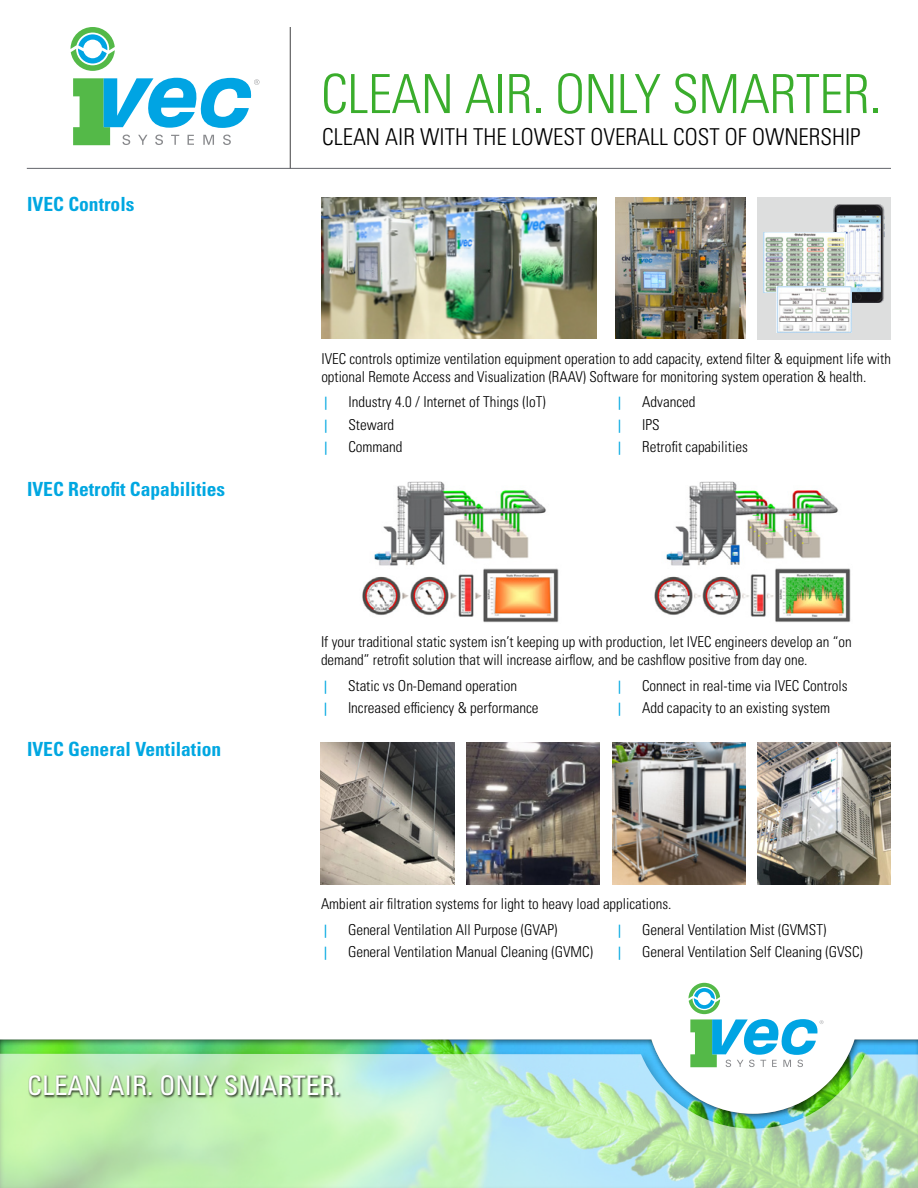
<style>
.page{position:relative;width:918px;height:1188px;background:#fff}
.page>*{position:absolute;margin:0;border:0;box-sizing:border-box;transform-origin:0 0}
.t1{font:300 condensed 54px "Univers LT Pro";letter-spacing:-.01em;color:#3aad2c}
.t2{font:condensed 27px "Univers LT Pro";color:#fff}
.t3{font:300 condensed 23.25px "Univers LT Pro";color:#000}
.t4{font:700 condensed 19.5px "Univers LT Pro";color:#00a7e1}
.t5{font:300 condensed 15px/22.5px "Univers LT Pro";color:#000}
.s1{font-family:"Andale Mono";font-weight:400;font-stretch:normal;color:#00a7e1}
</style>
<div class="page">
<div style="left:0;top:1030px;width:918px;height:158px;background:#000;opacity:.75"></div>
<div style="left:0;top:1049px;width:918px;height:139px;background:#000;opacity:.45"></div>
<svg style="left:0;top:1054px;width:918px;height:134px;background:#beeac0"></svg>
<svg style="left:688px;top:983px;width:136px;height:84px"></svg>
<div style="left:28px;top:1074px;width:314px;height:25px;background:#000;opacity:.75"></div>
<svg style="left:71px;top:27px;width:44px;height:44px"></svg>
<svg style="left:73px;top:77px;width:187px;height:68px"></svg>
<hr style="left:290px;top:27px;width:1px;height:142px;background:#414042">
<hr style="left:27px;top:168px;width:864px;height:1px;background:#63656b">
<img style="left:321px;top:197px;width:276px;height:142px">
<img style="left:615px;top:197px;width:130px;height:142px">
<div style="left:758px;top:197px;width:133px;height:143px;background:#dddede"></div>
<img style="left:833px;top:205px;width:52px;height:97px">
<img style="left:838px;top:219px;width:41px;height:4px">
<img style="left:764px;top:233px;width:82px;height:60px">
<img style="left:777px;top:287px;width:74px;height:45px">
<img style="left:362px;top:482px;width:197px;height:141px">
<img style="left:654px;top:482px;width:197px;height:140px">
<img style="left:466px;top:742px;width:134px;height:143px">
<img style="left:321px;top:742px;width:133px;height:143px">
<img style="left:758px;top:742px;width:133px;height:143px">
<img style="left:612px;top:742px;width:133px;height:143px">
<h3 class="t4" style="left:27px;top:192px;width:109px">IVEC Controls</h3>
<h3 class="t4" style="left:27px;top:477px;width:200px">IVEC Retrofit Capabilities</h3>
<h3 class="t4" style="left:27px;top:737px;width:196px">IVEC General Ventilation</h3>
<h1 class="t1" style="left:321px;top:57px;width:562px">CLEAN AIR. ONLY SMARTER.</h1>
<h3 class="t3" style="left:322px;top:121px;width:540px">CLEAN AIR WITH THE LOWEST OVERALL COST OF OWNERSHIP</h3>
<p class="t5" style="left:321px;top:349px;width:571px;line-height:18px">IVEC controls optimize ventilation equipment operation to add capacity, extend filter &amp; equipment life with optional Remote Access and Visualization (RAAV) Software for monitoring system operation &amp; health.</p>
<p class="t5" style="left:321px;top:390px;width:226px"><span class="s1">|</span> Industry 4.0 / Internet of Things (IoT) <span class="s1">|</span> Steward<br><span class="s1">|</span> Command</p>
<p class="t5" style="left:615px;top:390px;width:134px"><span class="s1">|</span> Advanced<br><span class="s1">|</span> IPS<br><span class="s1">|</span> Retrofit capabilities</p>
<p class="t5" style="left:321px;top:632px;width:532px;line-height:18px">If your traditional static system isn’t keeping up with production, let IVEC engineers develop an “on demand” retrofit solution that will increase airflow, and be cashflow positive from day one.</p>
<p class="t5" style="left:321px;top:673px;width:219px"><span class="s1">|</span> Static vs On-Demand operation<br><span class="s1">|</span> Increased efficiency &amp; performance</p>
<p class="t5" style="left:615px;top:673px;width:234px"><span class="s1">|</span> Connect in real-time via IVEC Controls <span class="s1">|</span> Add capacity to an existing system</p>
<p class="t5" style="left:321px;top:890px;width:352px;line-height:25.7px">Ambient air filtration systems for light to heavy load applications. <span class="s1">|</span> General Ventilation All Purpose (GVAP)</p>
<p class="t5" style="left:321px;top:940px;width:274px"><span class="s1">|</span> General Ventilation Manual Cleaning (GVMC)</p>
<p class="t5" style="left:615px;top:917px;width:249px"><span class="s1">|</span> General Ventilation Mist (GVMST)<br><span class="s1">|</span> General Ventilation Self Cleaning (GVSC)</p>
<h2 class="t2" style="left:27px;top:1069px;width:315px">CLEAN AIR. ONLY SMARTER.</h2>
</div>
